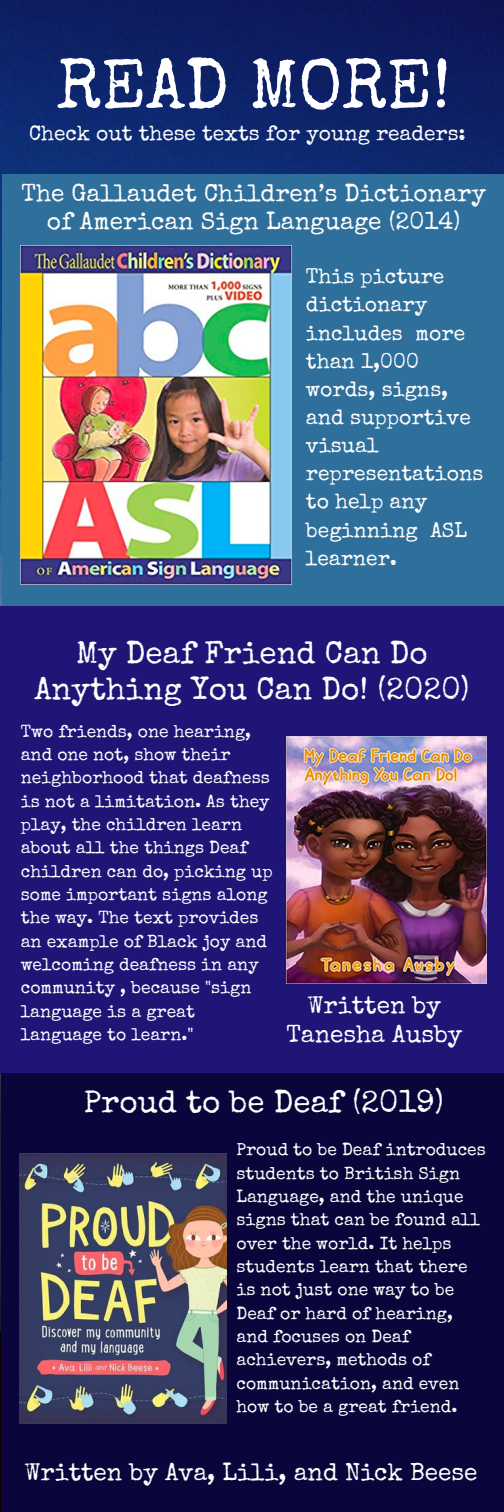
<style>
.page{position:relative;width:504px;height:1512px;background:#fff}
.page>*{position:absolute;margin:0;border:0;box-sizing:border-box;transform-origin:0 0}
.t1{font:70.35px "Special Elite";color:#fff}
.t2{font:31.5px/36.8px "Special Elite";color:#fff;text-align:center}
.t3{font:24.5px/28.7px "Special Elite";color:#fff;text-align:center}
.t4{font:21px/28px "Special Elite";color:#fff}
.t5{font:17.5px/23.4px "Special Elite";color:#fff}
</style>
<div class="page">
<img style="left:0;top:0;width:504px;height:1512px">
<div style="left:2px;top:175px;width:502px;height:431px;background:#2f6f9b"></div>
<div style="left:0;top:606px;width:504px;height:467px;background:#1e1576"></div>
<div style="left:1px;top:1073px;width:503px;height:439px;background:#0a053b"></div>
<img style="left:287px;top:736px;width:199px;height:247px">
<img style="left:19px;top:1153px;width:208px;height:271px">
<img style="left:21px;top:246px;width:270px;height:338px">
<h1 class="t1" style="left:56px;top:58px;width:396px">READ MORE!</h1>
<p class="t4" style="left:29px;top:122px;width:438px">Check out these texts for young readers:</p>
<h3 class="t3" style="left:21px;top:181px;width:466px">The Gallaudet Children’s Dictionary of American Sign Language (2014)</h3>
<p class="t4" style="left:306px;top:265px;width:179px">This picture dictionary includes more than 1,000 words, signs, and supportive visual representations to help any beginning ASL learner.</p>
<h2 class="t2" style="left:34px;top:638px;width:437px">My Deaf Friend Can Do<br>Anything You Can Do! (2020)</h2>
<p class="t5" style="left:21px;top:721px;width:253px">Two friends, one hearing, and one not, show their neighborhood that deafness is not a limitation. As they play, the children learn about all the things Deaf children can do, picking up some important signs along the way. The text provides an example of Black joy and welcoming deafness in any community , because "sign language is a great language to learn."</p>
<h3 class="t3" style="left:286px;top:994px;width:178px">Written by<br>Tanesha Ausby</h3>
<h2 class="t2" style="left:84px;top:1088px;width:361px">Proud to be Deaf (2019)</h2>
<p class="t5" style="left:236px;top:1140px;width:251px">Proud to be Deaf introduces students to British Sign<br>Language, and the unique signs that can be found all over the world. It helps students learn that there is not just one way to be<br>Deaf or hard of hearing, and focuses on Deaf achievers, methods of communication, and even how to be a great friend.</p>
<h3 class="t3" style="left:25px;top:1461px;width:454px">Written by Ava, Lili, and Nick Beese</h3>
</div>
